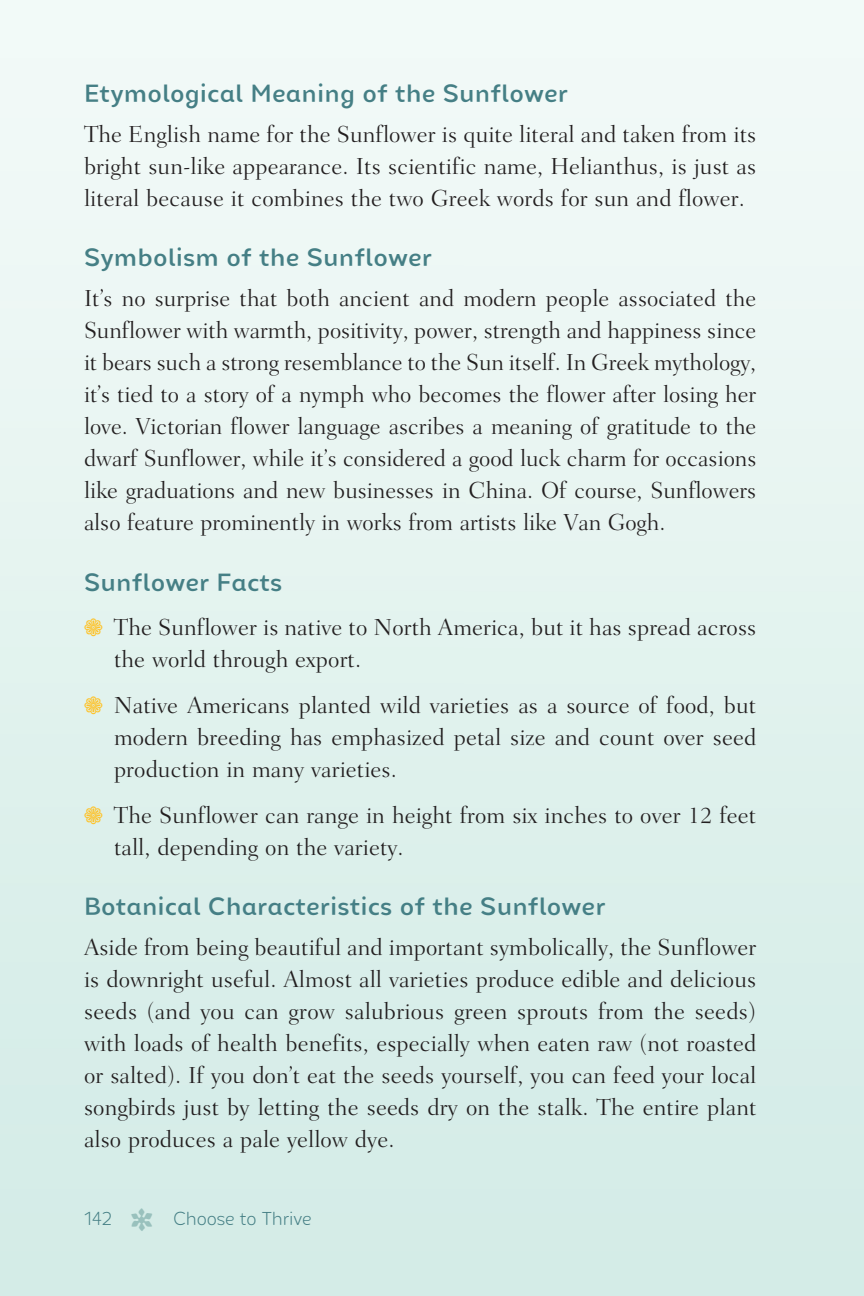
<style>
.page{position:relative;width:864px;height:1296px;background:#fff}
.page>*{position:absolute;margin:0;border:0;box-sizing:border-box;transform-origin:0 0}
.t1{font:500 24px "Chamfort Family";letter-spacing:.005em;color:#457f85}
.t2{font:300 23.6px/32px "Fairfield LH";letter-spacing:.005em;color:#231f20;text-align:justify}
.t3{font:300 18px "Chamfort Family";letter-spacing:-.005em;color:#457f85}
</style>
<div class="page">
<svg style="left:132px;top:1209px;width:20px;height:23px"></svg>
<svg style="left:84px;top:619px;width:18px;height:18px"></svg>
<svg style="left:84px;top:697px;width:18px;height:18px"></svg>
<svg style="left:84px;top:807px;width:18px;height:18px"></svg>
<p class="t1" style="left:84px;top:75px;width:486px">Etymological Meaning of the Sunflower</p>
<p class="t2" style="left:84px;top:118px;width:674px">The English name for the Sunflower is quite literal and taken from its bright sun-like appearance. Its scientific name, Helianthus, is just as literal because it combines the two Greek words for sun and flower.</p>
<p class="t1" style="left:84px;top:239px;width:350px">Symbolism of the Sunflower</p>
<p class="t2" style="left:84px;top:283px;width:674px">It’s no surprise that both ancient and modern people associated the Sunflower with warmth, positivity, power, strength and happiness since it bears such a strong resemblance to the Sun itself. In Greek mythology, it’s tied to a story of a nymph who becomes the flower after losing her love. Victorian flower language ascribes a meaning of gratitude to the dwarf Sunflower, while it’s considered a good luck charm for occasions like graduations and new businesses in China. Of course, Sunflowers also feature prominently in works from artists like Van Gogh.</p>
<p class="t1" style="left:84px;top:564px;width:200px">Sunflower Facts</p>
<p class="t2" style="left:114px;top:611px;width:644px">The Sunflower is native to North America, but it has spread across the world through export.</p>
<p class="t2" style="left:114px;top:689px;width:644px">Native Americans planted wild varieties as a source of food, but modern breeding has emphasized petal size and count over seed production in many varieties.</p>
<p class="t2" style="left:114px;top:799px;width:644px">The Sunflower can range in height from six inches to over 12 feet tall, depending on the variety.</p>
<p class="t1" style="left:84px;top:888px;width:523px">Botanical Characteristics of the Sunflower</p>
<p class="t2" style="left:84px;top:932px;width:674px">Aside from being beautiful and important symbolically, the Sunflower is downright useful. Almost all varieties produce edible and delicious seeds (and you can grow salubrious green sprouts from the seeds) with loads of health benefits, especially when eaten raw (not roasted or salted). If you don’t eat the seeds yourself, you can feed your local songbirds just by letting the seeds dry on the stalk. The entire plant also produces a pale yellow dye.</p>
<p class="t3" style="left:84px;top:1206px;width:29px">142</p>
<p class="t3" style="left:173px;top:1206px;width:140px">Choose to Thrive</p>
</div>
